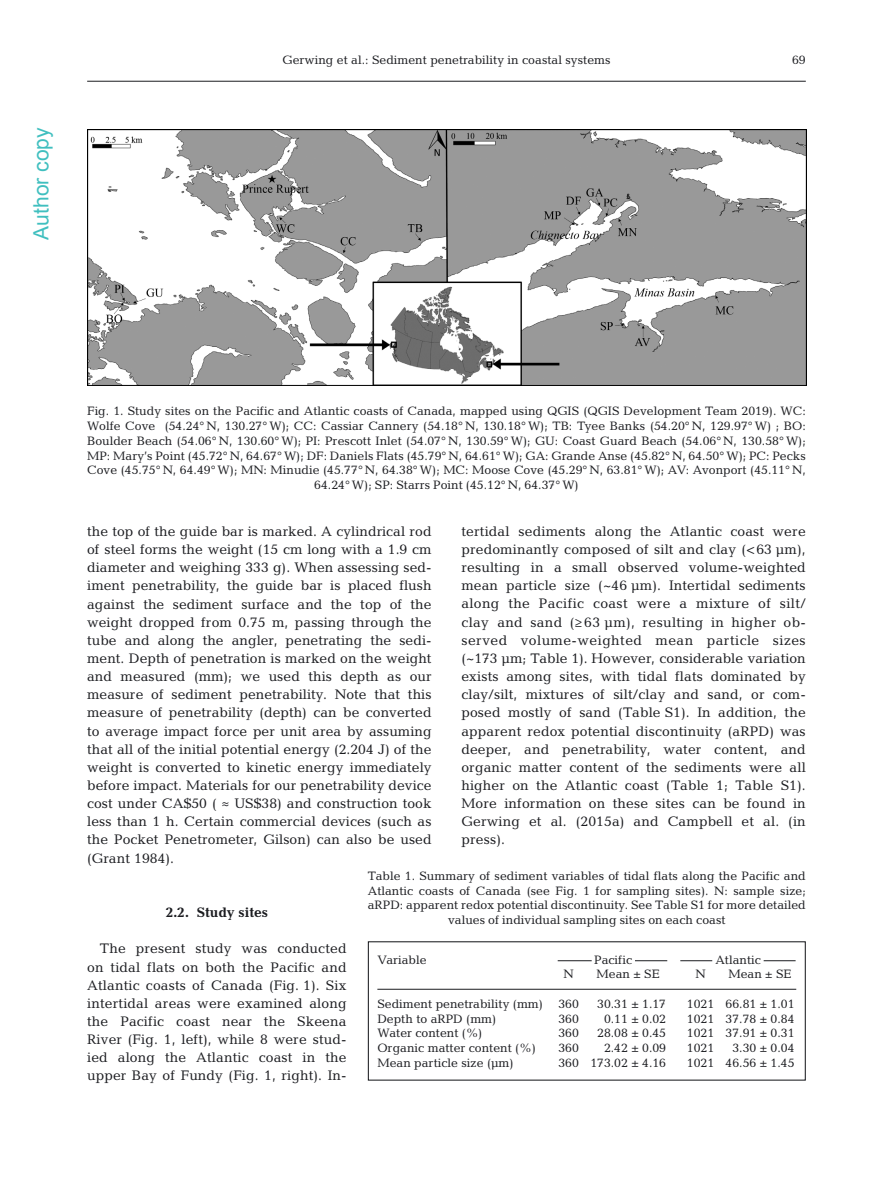
<style>
.page{position:relative;width:893px;height:1178px;background:#fff}
.page>*{position:absolute;margin:0;border:0;box-sizing:border-box;transform-origin:0 0}
.t1{font:21px "Arial";color:#40bfbf}
.t2{font:13.95px/18.1px "Candida Pro";letter-spacing:.01em;color:#1b1c20;text-align:justify}
.t3{font:700 13.95px "Candida Pro";color:#1b1c20}
.t4{font:12.3px/14.7px "Candida Pro";color:#1b1c20;text-align:center}
</style>
<div class="page">
<hr style="left:87px;top:81px;width:719px;height:1px;background:#1b1c20">
<img style="left:87px;top:129px;width:719px;height:256px">
<hr style="left:377px;top:989px;width:419px;height:1px;background:#1b1c20">
<hr style="left:764px;top:960px;width:32px;height:1px;background:#1b1c20">
<hr style="left:680px;top:960px;width:32px;height:1px;background:#1b1c20">
<hr style="left:635px;top:960px;width:32px;height:1px;background:#1b1c20">
<hr style="left:558px;top:960px;width:34px;height:1px;background:#1b1c20">
<h1 class="t1" style="left:27px;top:240px;width:114px;rotate:-90deg">Author copy</h1>
<p class="t4" style="left:282px;top:53px;width:330px">Gerwing et al.: Sediment penetrability in coastal systems</p>
<p class="t4" style="left:792px;top:54px;width:15px">69</p>
<p class="t4" style="left:87px;top:405px;width:720px">Fig. 1. Study sites on the Pacific and Atlantic coasts of Canada, mapped using QGIS (QGIS Development Team 2019). WC:<br>Wolfe Cove (54.24° N, 130.27° W); CC: Cassiar Cannery (54.18° N, 130.18° W); TB: Tyee Banks (54.20° N, 129.97° W) ; BO:<br>Boulder Beach (54.06° N, 130.60° W); PI: Prescott Inlet (54.07° N, 130.59° W); GU: Coast Guard Beach (54.06° N, 130.58° W); MP: Mary’s Point (45.72° N, 64.67° W); DF: Daniels Flats (45.79° N, 64.61° W); GA: Grande Anse (45.82° N, 64.50° W); PC: Pecks Cove (45.75° N, 64.49° W); MN: Minudie (45.77° N, 64.38° W); MC: Moose Cove (45.29° N, 63.81° W); AV: Avonport (45.11° N, 64.24° W); SP: Starrs Point (45.12° N, 64.37° W)</p>
<p class="t2" style="left:87px;top:524px;width:346px">the top of the guide bar is marked. A cylindrical rod of steel forms the weight (15 cm long with a 1.9 cm diameter and weighing 333 g). When assessing sed&shy;iment penetrability, the guide bar is placed flush against the sediment surface and the top of the weight dropped from 0.75 m, passing through the tube and along the angler, penetrating the sedi&shy;ment. Depth of penetration is marked on the weight and measured (mm); we used this depth as our measure of sediment penetrability. Note that this measure of penetrability (depth) can be converted to average impact force per unit area by assuming that all of the initial potential energy (2.204 J) of the weight is converted to kinetic energy immediately before impact. Materials for our penetrability device cost under CA$50 ( ≈ US$38) and construction took less than 1 h. Certain commercial devices (such as the Pocket Penetrometer, Gilson) can also be used (Grant 1984).</p>
<p class="t2" style="left:461px;top:524px;width:346px">tertidal sediments along the Atlantic coast were predominantly composed of silt and clay (&lt;63 μm), resulting in a small ob served volume-weighted mean particle size (~46 μm). Intertidal sediments along the Pacific coast were a mixture of silt/ clay and sand (≥63 μm), resulting in higher ob - served volume-weighted mean particle sizes (~173 μm; Table 1). However, considerable variation exists among sites, with tidal flats dominated by clay/silt, mixtures of silt/clay and sand, or com&shy;posed mostly of sand (Table S1). In addition, the apparent redox potential discontinuity (aRPD) was deeper, and penetrability, water content, and organic matter content of the sediments were all higher on the Atlantic coast (Table 1; Table S1).<br>More information on these sites can be found in Gerwing et al. (2015a) and Campbell et al. (in press).</p>
<p class="t3" style="left:166px;top:907px;width:104px">2.2. Study sites</p>
<p class="t2" style="left:87px;top:941px;width:261px;text-indent:13px">The present study was conducted on tidal flats on both the Pacific and Atlan tic coasts of Canada (Fig. 1). Six intertidal areas were examined along the Pacific coast near the Skeena River (Fig. 1, left), while 8 were stud&shy;ied along the Atlantic coast in the upper Bay of Fundy (Fig. 1, right). In -</p>
<p class="t4" style="left:368px;top:870px;width:439px">Table 1. Summary of sediment variables of tidal flats along the Pacific and Atlantic coasts of Canada (see Fig. 1 for sampling sites). N: sample size; aRPD: apparent redox potential discontinuity. See Table S1 for more detailed values of individual sampling sites on each coast</p>
<p class="t4" style="left:377px;top:953px;width:51px">Variable</p>
<p class="t4" style="left:594px;top:953px;width:40px">Pacific</p>
<p class="t4" style="left:715px;top:953px;width:47px">Atlantic</p>
<p class="t4" style="left:564px;top:968px;width:12px">N</p>
<p class="t4" style="left:596px;top:968px;width:65px">Mean ± SE</p>
<p class="t4" style="left:695px;top:968px;width:12px">N</p>
<p class="t4" style="left:728px;top:968px;width:65px">Mean ± SE</p>
<p class="t4" style="left:377px;top:998px;width:167px">Sediment penetrability (mm)</p>
<p class="t4" style="left:558px;top:998px;width:22px">360</p>
<p class="t4" style="left:597px;top:998px;width:70px">30.31 ± 1.17</p>
<p class="t4" style="left:687px;top:998px;width:109px">1021 66.81 ± 1.01</p>
<p class="t4" style="left:377px;top:1012px;width:120px">Depth to aRPD (mm)</p>
<p class="t4" style="left:558px;top:1012px;width:22px">360</p>
<p class="t4" style="left:604px;top:1012px;width:64px">0.11 ± 0.02</p>
<p class="t4" style="left:687px;top:1012px;width:109px">1021 37.78 ± 0.84</p>
<p class="t4" style="left:377px;top:1027px;width:107px">Water content (%)</p>
<p class="t4" style="left:558px;top:1027px;width:22px">360</p>
<p class="t4" style="left:597px;top:1027px;width:70px">28.08 ± 0.45</p>
<p class="t4" style="left:687px;top:1027px;width:109px">1021 37.91 ± 0.31</p>
<p class="t4" style="left:377px;top:1042px;width:160px">Organic matter content (%)</p>
<p class="t4" style="left:558px;top:1042px;width:22px">360</p>
<p class="t4" style="left:604px;top:1042px;width:64px">2.42 ± 0.09</p>
<p class="t4" style="left:687px;top:1042px;width:29px">1021</p>
<p class="t4" style="left:732px;top:1042px;width:64px">3.30 ± 0.04</p>
<p class="t4" style="left:377px;top:1057px;width:138px">Mean particle size (μm)</p>
<p class="t4" style="left:558px;top:1057px;width:109px">360 173.02 ± 4.16</p>
<p class="t4" style="left:687px;top:1057px;width:109px">1021 46.56 ± 1.45</p>
</div>
